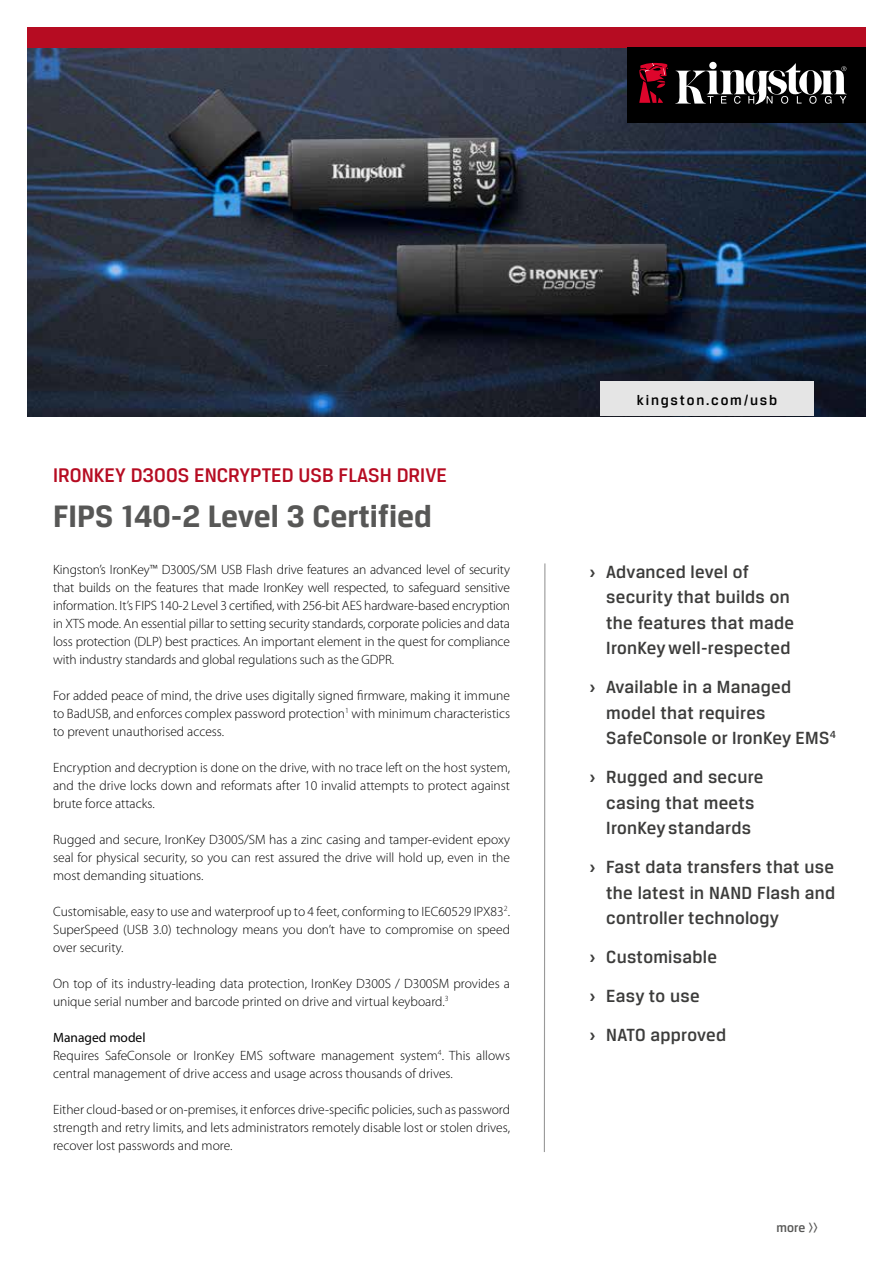
<style>
.page{position:relative;width:893px;height:1263px;background:#fff}
.page>*{position:absolute;margin:0;border:0;box-sizing:border-box;transform-origin:0 0}
.t1{font:700 33px "Breuer Text";color:#575756}
.t2{font:500 21px "Breuer Text";color:#b60c22}
.t3{font:500 18.75px/25.5px "Breuer Text";letter-spacing:.015em;color:#3c3c3b}
.t4{font:500 15px "Breuer Text";letter-spacing:.12em;color:#000}
.t5{font:300 13.5px/18px "Myriad Pro";color:#000;text-align:justify}
.t6{font:500 13.5px "Breuer Text";color:#575756}
.s1{font-weight:400}
.s2{font-weight:700}
</style>
<div class="page">
<svg style="left:543px;top:563px;width:3px;height:589px"></svg>
<img style="left:27px;top:47px;width:839px;height:369px">
<div style="left:600px;top:381px;width:214px;height:35px;background:#e5e5e5"></div>
<div style="left:27px;top:27px;width:839px;height:20px;background:#b60c22"></div>
<div style="left:628px;top:47px;width:238px;height:76px;background:#000"></div>
<svg style="left:675px;top:63px;width:172px;height:42px"></svg>
<svg style="left:639px;top:62px;width:29px;height:41px"></svg>
<h2 class="t2" style="left:53px;top:464px;width:395px">IRONKEY D300S ENCRYPTED USB FLASH DRIVE</h2>
<h1 class="t1" style="left:53px;top:498px;width:380px">FIPS 140-2 Level 3 Certified</h1>
<p class="t5" style="left:53px;top:560px;width:458px">Kingston’s IronKey™ D300S/SM USB Flash drive features an advanced level of security that builds on the features that made IronKey well respected, to safeguard sensitive information. It’s FIPS 140-2 Level 3 certified, with 256-bit AES hardware-based encryption in XTS mode. An essential pillar to setting security standards, corporate policies and data loss protection (DLP) best practices. An important element in the quest for compliance with industry standards and global regulations such as the GDPR.</p>
<p class="t5" style="left:53px;top:686px;width:458px">For added peace of mind, the drive uses digitally signed firmware, making it immune to BadUSB, and enforces complex password protection<sup>1</sup> with minimum characteristics to prevent unauthorised access.</p>
<p class="t5" style="left:53px;top:758px;width:458px">Encryption and decryption is done on the drive, with no trace left on the host system, and the drive locks down and reformats after 10 invalid attempts to protect against brute force attacks.</p>
<p class="t5" style="left:53px;top:830px;width:458px">Rugged and secure, IronKey D300S/SM has a zinc casing and tamper-evident epoxy seal for physical security, so you can rest assured the drive will hold up, even in the most demanding situations.</p>
<p class="t5" style="left:53px;top:902px;width:458px">Customisable, easy to use and waterproof up to 4 feet, conforming to IEC60529 IPX83<sup>2</sup>.<br>SuperSpeed (USB 3.0) technology means you don’t have to compromise on speed over security.</p>
<p class="t5" style="left:53px;top:974px;width:458px">On top of its industry-leading data protection, IronKey D300S / D300SM provides a unique serial number and barcode printed on drive and virtual keyboard.<sup>3</sup></p>
<p class="t5" style="left:53px;top:1028px;width:458px;text-align:left"><span class="s1">Managed model<br></span>Requires SafeConsole or IronKey EMS software management system<sup>4</sup>. This allows central management of drive access and usage across thousands of drives.</p>
<p class="t5" style="left:53px;top:1100px;width:458px">Either cloud-based or on-premises, it enforces drive-specific policies, such as password strength and retry limits, and lets administrators remotely disable lost or stolen drives, recover lost passwords and more.</p>
<p class="t4" style="left:637px;top:391px;width:142px">kingston.com/usb</p>
<h3 class="t3" style="left:606px;top:558px;width:189px;text-indent:-17px"><span class="s2">›</span> Advanced level of security that builds on the features that made<br>IronKey well-respected</h3>
<h3 class="t3" style="left:606px;top:674px;width:231px;text-indent:-17px"><span class="s2">›</span> Available in a Managed model that requires<br>SafeConsole or IronKey EMS<sup>4</sup></h3>
<h3 class="t3" style="left:589px;top:764px;width:176px;text-align:center"><span class="s2">›</span> Rugged and secure casing that meets<br>IronKey standards</h3>
<h3 class="t3" style="left:606px;top:854px;width:230px;text-align:justify;text-indent:-17px"><span class="s2">›</span> Fast data transfers that use the latest in NAND Flash and controller technology</h3>
<h3 class="t3" style="left:589px;top:937px;width:138px;line-height:39px"><span class="s2">›</span> Customisable <span class="s2">›</span> Easy to use<br><span class="s2">›</span> NATO approved</h3>
<p class="t6" style="left:777px;top:1220px;width:43px">more &gt;&gt;</p>
</div>
